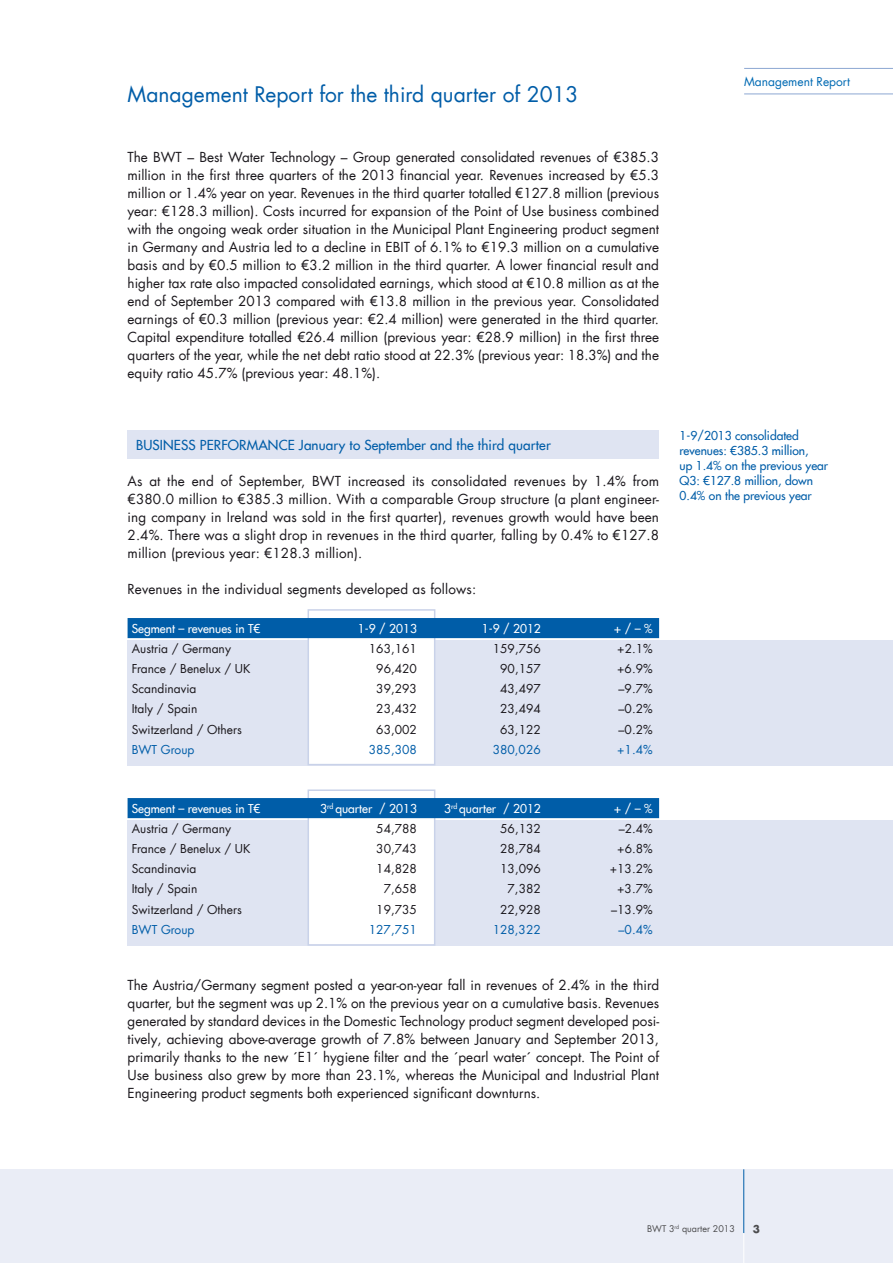
<style>
.page{position:relative;width:893px;height:1263px;background:#fff}
.page>*{position:absolute;margin:0;border:0;box-sizing:border-box;transform-origin:0 0}
.t1{font:21px "Futura Com";color:#005da8}
.t2{font:13.5px/18px "Futura Com";color:#1a171c;text-align:justify}
.t3{font:500 13.5px "Futura Com";letter-spacing:.01em;color:#005da8}
.t4{font:12px "Futura Com";color:#1a171c}
.t5{font:500 12px/15px "Futura Com";color:#005da8}
.t6{font:500 12px "Futura Com";color:#fff}
.t7{font:12px "Futura Com";color:#005da8}
.t8{font:12px "Futura Com";color:#006ab3}
.t9{font:700 10.5px "Futura Com";color:#4c4c4e}
.t10{font:9px "Futura Com";color:#4c4c4e}
</style>
<div class="page">
<div style="left:0;top:1169px;width:893px;height:94px;background:#eaedf6"></div>
<hr style="left:743px;top:1169px;width:1px;height:64px;background:#005da8">
<hr style="left:743px;top:1233px;width:1px;height:30px;background:#fff">
<hr style="left:744px;top:68px;width:149px;height:1px;background:#8ca7d2">
<hr style="left:744px;top:94px;width:149px;height:1px;background:#8ca7d2">
<div style="left:128px;top:640px;width:765px;height:125px;background:#dfe4f2"></div>
<div style="left:308px;top:609px;width:127px;height:156px;background:#fff;border:2px solid #c9d2e9"></div>
<div style="left:128px;top:820px;width:765px;height:126px;background:#dfe4f2"></div>
<div style="left:308px;top:789px;width:127px;height:157px;background:#fff;border:2px solid #c9d2e9"></div>
<div style="left:128px;top:618px;width:531px;height:20px;background:#005da8"></div>
<div style="left:128px;top:798px;width:531px;height:20px;background:#005da8"></div>
<div style="left:128px;top:430px;width:531px;height:29px;background:#dfe4f2"></div>
<h1 class="t1" style="left:128px;top:80px;width:452px">Management Report for the third quarter of 2013</h1>
<p class="t2" style="left:128px;top:148px;width:533px">The BWT – Best Water Technology – Group generated consolidated revenues of €385.3 million in the first three quarters of the 2013 financial year. Revenues increased by €5.3 million or 1.4% year on year. Revenues in the third quarter totalled €127.8 million (previous year: €128.3 million). Costs incurred for expansion of the Point of Use business combined with the ongoing weak order situation in the Municipal Plant Engineering product segment in Germany and Austria led to a decline in EBIT of 6.1% to €19.3 million on a cumulative basis and by €0.5 million to €3.2 million in the third quarter. A lower financial result and higher tax rate also impacted consolidated earnings, which stood at €10.8 million as at the end of September 2013 compared with €13.8 million in the previous year. Consolidated earnings of €0.3 million (previous year: €2.4 million) were generated in the third quarter.<br>Capital expenditure totalled €26.4 million (previous year: €28.9 million) in the first three quarters of the year, while the net debt ratio stood at 22.3% (previous year: 18.3%) and the equity ratio 45.7% (previous year: 48.1%).</p>
<p class="t3" style="left:136px;top:435px;width:416px">Business performance January to September and the third quarter</p>
<p class="t2" style="left:128px;top:472px;width:533px">As at the end of September, BWT increased its consolidated revenues by 1.4% from €380.0 million to €385.3 million. With a comparable Group structure (a plant engineer&shy;ing company in Ireland was sold in the first quarter), revenues growth would have been 2.4%. There was a slight drop in revenues in the third quarter, falling by 0.4% to €127.8 million (previous year: €128.3 million).</p>
<p class="t2" style="left:128px;top:580px;width:350px">Revenues in the individual segments developed as follows:</p>
<p class="t6" style="left:132px;top:620px;width:130px">Segment – revenues in T€</p>
<p class="t6" style="left:358px;top:620px;width:61px">1-9 / 2013</p>
<p class="t6" style="left:482px;top:620px;width:61px">1-9 / 2012</p>
<p class="t6" style="left:614px;top:620px;width:40px">+ / – %</p>
<p class="t4" style="left:132px;top:640px;width:101px">Austria / Germany</p>
<p class="t4" style="left:369px;top:640px;width:50px">163,161</p>
<p class="t4" style="left:493px;top:640px;width:50px">159,756</p>
<p class="t4" style="left:617px;top:640px;width:37px">+2.1%</p>
<p class="t4" style="left:132px;top:661px;width:120px">France / Benelux / UK</p>
<p class="t4" style="left:376px;top:661px;width:42px">96,420</p>
<p class="t4" style="left:500px;top:661px;width:42px">90,157</p>
<p class="t4" style="left:617px;top:661px;width:37px">+6.9%</p>
<p class="t4" style="left:132px;top:681px;width:66px">Scandinavia</p>
<p class="t4" style="left:376px;top:681px;width:42px">39,293</p>
<p class="t4" style="left:500px;top:681px;width:42px">43,497</p>
<p class="t4" style="left:619px;top:681px;width:36px">–9.7%</p>
<p class="t4" style="left:132px;top:701px;width:67px">Italy / Spain</p>
<p class="t4" style="left:376px;top:701px;width:42px">23,432</p>
<p class="t4" style="left:500px;top:701px;width:42px">23,494</p>
<p class="t4" style="left:619px;top:701px;width:36px">–0.2%</p>
<p class="t4" style="left:132px;top:721px;width:112px">Switzerland / Others</p>
<p class="t4" style="left:376px;top:721px;width:42px">63,002</p>
<p class="t4" style="left:500px;top:721px;width:42px">63,122</p>
<p class="t4" style="left:619px;top:721px;width:36px">–0.2%</p>
<p class="t7" style="left:132px;top:741px;width:64px">BWT Group</p>
<p class="t7" style="left:369px;top:741px;width:50px">385,308</p>
<p class="t7" style="left:493px;top:741px;width:50px">380,026</p>
<p class="t7" style="left:617px;top:741px;width:37px">+1.4%</p>
<p class="t6" style="left:132px;top:800px;width:130px">Segment – revenues in T€</p>
<p class="t6" style="left:320px;top:800px;width:98px">3<sup>rd</sup> quarter / 2013</p>
<p class="t6" style="left:444px;top:800px;width:98px">3<sup>rd</sup> quarter / 2012</p>
<p class="t6" style="left:614px;top:800px;width:40px">+ / – %</p>
<p class="t4" style="left:132px;top:820px;width:101px">Austria / Germany</p>
<p class="t4" style="left:376px;top:820px;width:42px">54,788</p>
<p class="t4" style="left:500px;top:820px;width:42px">56,132</p>
<p class="t4" style="left:619px;top:820px;width:36px">–2.4%</p>
<p class="t4" style="left:132px;top:841px;width:120px">France / Benelux / UK</p>
<p class="t4" style="left:376px;top:841px;width:42px">30,743</p>
<p class="t4" style="left:500px;top:841px;width:42px">28,784</p>
<p class="t4" style="left:617px;top:841px;width:37px">+6.8%</p>
<p class="t4" style="left:132px;top:861px;width:66px">Scandinavia</p>
<p class="t4" style="left:376px;top:861px;width:42px">14,828</p>
<p class="t4" style="left:500px;top:861px;width:42px">13,096</p>
<p class="t4" style="left:610px;top:861px;width:44px">+13.2%</p>
<p class="t4" style="left:132px;top:881px;width:67px">Italy / Spain</p>
<p class="t4" style="left:384px;top:881px;width:35px">7,658</p>
<p class="t4" style="left:508px;top:881px;width:35px">7,382</p>
<p class="t4" style="left:617px;top:881px;width:37px">+3.7%</p>
<p class="t4" style="left:132px;top:901px;width:112px">Switzerland / Others</p>
<p class="t4" style="left:376px;top:901px;width:42px">19,735</p>
<p class="t4" style="left:500px;top:901px;width:42px">22,928</p>
<p class="t4" style="left:611px;top:901px;width:43px">–13.9%</p>
<p class="t7" style="left:132px;top:921px;width:64px">BWT Group</p>
<p class="t7" style="left:369px;top:921px;width:50px">127,751</p>
<p class="t7" style="left:493px;top:921px;width:50px">128,322</p>
<p class="t7" style="left:619px;top:921px;width:36px">–0.4%</p>
<p class="t2" style="left:128px;top:976px;width:533px">The Austria/Germany segment posted a year-on-year fall in revenues of 2.4% in the third quarter, but the segment was up 2.1% on the previous year on a cumulative basis. Revenues generated by standard devices in the Domestic Technology product segment developed posi&shy;tively, achieving above-average growth of 7.8% between January and September 2013, primarily thanks to the new ´E1´ hygiene filter and the ´pearl water´ concept. The Point of Use business also grew by more than 23.1%, whereas the Municipal and Industrial Plant Engineering product segments both experienced significant downturns.</p>
<p class="t8" style="left:744px;top:73px;width:107px">Management Report</p>
<p class="t5" style="left:680px;top:428px;width:150px">1-9/2013 consolidated revenues: €385.3 million,<br>up 1.4% on the previous year<br>Q3: €127.8 million, down<br>0.4% on the previous year</p>
<p class="t10" style="left:647px;top:1223px;width:89px">BWT 3<sup>rd</sup> quarter 2013</p>
<p class="t9" style="left:753px;top:1220px;width:9px">3</p>
</div>
